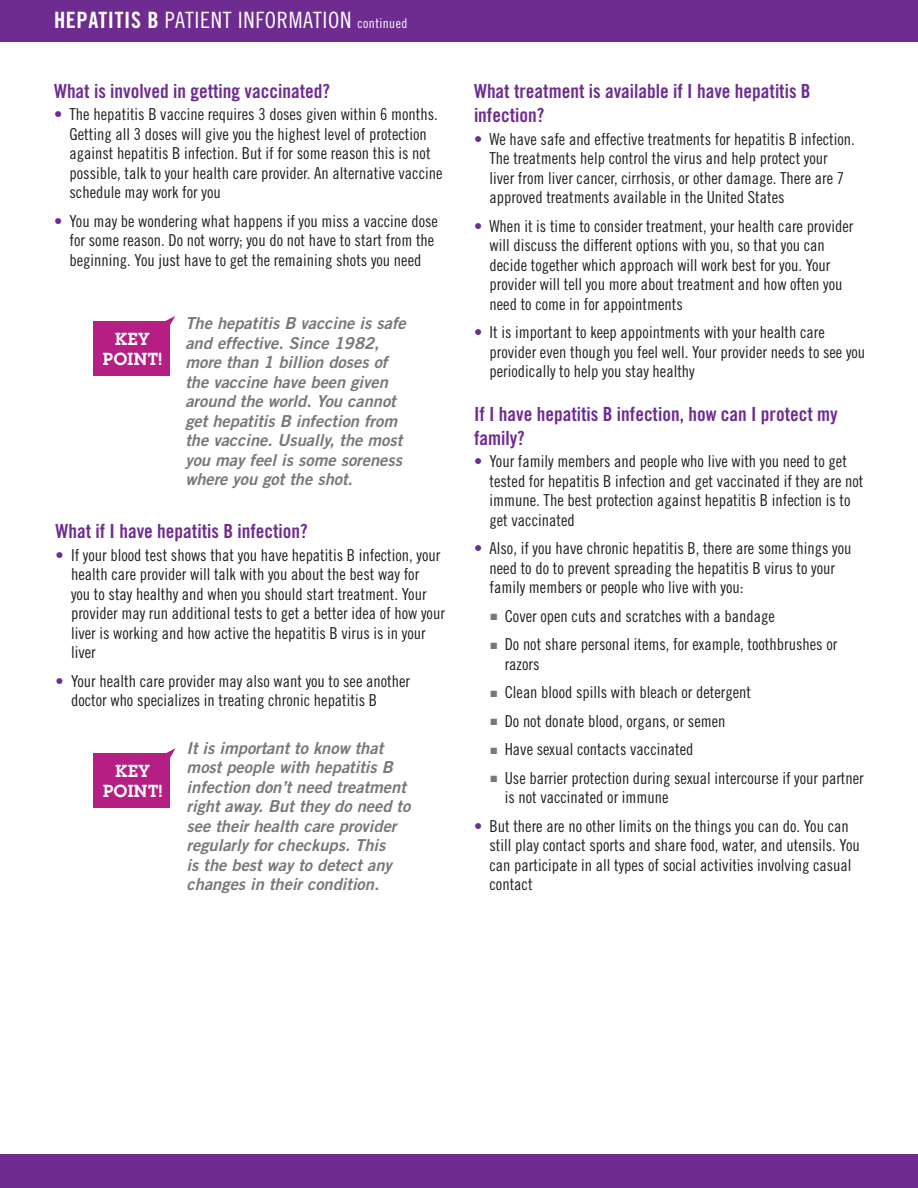
<style>
.page{position:relative;width:918px;height:1188px;background:#fff}
.page>*{position:absolute;margin:0;border:0;box-sizing:border-box;transform-origin:0 0}
.t1{font:22.5px "Trade Gothic Cond Eighteen";letter-spacing:.03em;color:#fff}
._1_heds{font:19.5px/24px "Trade Gothic Bold Cond Twenty";color:#6e2c91}
.BODY_COPY{font:600 17.1px/20px "Lubalin Graph";letter-spacing:.025em;color:#fff;text-align:center}
.BODY_COPY-2{font:16.5px/19.5px "Trade Gothic Cond Eighteen";color:#231f20}
.key_point{font:italic 16.5px/19.5px "Trade Gothic Bold Two";color:#76787b}
.s1{font-family:"Trade Gothic Bold Cond Twenty"}
.s2{font-size:13.5px}
.s3{color:#6e2c91}
.s4{color:#76787b}
</style>
<div class="page">
<div style="left:0;top:0;width:918px;height:41px;background:#6e2c91"></div>
<div style="left:0;top:1155px;width:918px;height:33px;background:#6e2c91"></div>
<svg style="left:159px;top:316px;width:16px;height:9px"></svg>
<div style="left:93px;top:322px;width:77px;height:54px;background:#b51e83"></div>
<svg style="left:159px;top:748px;width:17px;height:10px"></svg>
<div style="left:93px;top:754px;width:77px;height:54px;background:#b51e83"></div>
<p class="t1" style="left:54px;top:7px;width:355px"><span class="s1">HEPATITIS B</span> PATIENT INFORMATION <span class="s2">continued</span></p>
<p class="_1_heds" style="left:54px;top:79px;width:278px">What is involved in getting vaccinated?</p>
<p class="BODY_COPY-2" style="left:70px;top:104px;width:374px;text-indent:-16px"><span class="s3">•</span> The hepatitis B vaccine requires 3 doses given within 6 months.<br>Getting all 3 doses will give you the highest level of protection against hepatitis B infection. But if for some reason this is not possible, talk to your health care provider. An alternative vaccine schedule may work for you</p>
<p class="BODY_COPY-2" style="left:70px;top:211px;width:370px;text-indent:-16px"><span class="s3">•</span> You may be wondering what happens if you miss a vaccine dose for some reason. Do not worry; you do not have to start from the beginning. You just have to get the remaining shots you need</p>
<p class="BODY_COPY" style="left:103px;top:329px;width:60px">KEY<br>POINT!</p>
<p class="key_point" style="left:185px;top:313px;width:222px">The hepatitis B vaccine is safe and effective. Since 1982, more than 1 billion doses of the vaccine have been given around the world. You cannot get hepatitis B infection from the vaccine. Usually, the most you may feel is some soreness where you got the shot.</p>
<p class="_1_heds" style="left:56px;top:519px;width:254px">What if I have hepatitis B infection?</p>
<p class="BODY_COPY-2" style="left:71px;top:545px;width:375px;text-indent:-16px"><span class="s3">•</span> If your blood test shows that you have hepatitis B infection, your health care provider will talk with you about the best way for<br>you to stay healthy and when you should start treatment. Your provider may run additional tests to get a better idea of how your liver is working and how active the hepatitis B virus is in your liver</p>
<p class="BODY_COPY-2" style="left:71px;top:671px;width:341px;text-indent:-16px"><span class="s3">•</span> Your health care provider may also want you to see another doctor who specializes in treating chronic hepatitis B</p>
<p class="BODY_COPY" style="left:103px;top:761px;width:60px">KEY<br>POINT!</p>
<p class="key_point" style="left:187px;top:738px;width:225px">It is important to know that most people with hepatitis B infection don’t need treatment right away. But they do need to see their health care provider regularly for checkups. This<br>is the best way to detect any changes in their condition.</p>
<p class="_1_heds" style="left:474px;top:79px;width:338px">What treatment is available if I have hepatitis B infection?</p>
<p class="BODY_COPY-2" style="left:490px;top:129px;width:367px;text-indent:-16px"><span class="s3">•</span> We have safe and effective treatments for hepatitis B infection.<br>The treatments help control the virus and help protect your liver from liver cancer, cirrhosis, or other damage. There are 7 approved treatments available in the United States</p>
<p class="BODY_COPY-2" style="left:490px;top:216px;width:365px;text-indent:-16px"><span class="s3">•</span> When it is time to consider treatment, your health care provider will discuss the different options with you, so that you can decide together which approach will work best for you. Your provider will tell you more about treatment and how often you need to come in for appointments</p>
<p class="BODY_COPY-2" style="left:490px;top:322px;width:377px;text-indent:-16px"><span class="s3">•</span> It is important to keep appointments with your health care provider even though you feel well. Your provider needs to see you periodically to help you stay healthy</p>
<p class="_1_heds" style="left:474px;top:402px;width:365px">If I have hepatitis B infection, how can I protect my family?</p>
<p class="BODY_COPY-2" style="left:490px;top:451px;width:375px;text-indent:-16px"><span class="s3">•</span> Your family members and people who live with you need to get tested for hepatitis B infection and get vaccinated if they are not immune. The best protection against hepatitis B infection is to get vaccinated</p>
<p class="BODY_COPY-2" style="left:490px;top:538px;width:363px;text-indent:-16px"><span class="s3">•</span> Also, if you have chronic hepatitis B, there are some things you need to do to prevent spreading the hepatitis B virus to your family members or people who live with you:</p>
<p class="BODY_COPY-2" style="left:490px;top:606px;width:286px"><span class="s4">■</span> Cover open cuts and scratches with a bandage</p>
<p class="BODY_COPY-2" style="left:505px;top:634px;width:334px;text-indent:-14px"><span class="s4">■</span> Do not share personal items, for example, toothbrushes or razors</p>
<p class="BODY_COPY-2" style="left:490px;top:682px;width:262px"><span class="s4">■</span> Clean blood spills with bleach or detergent</p>
<p class="BODY_COPY-2" style="left:490px;top:711px;width:237px"><span class="s4">■</span> Do not donate blood, organs, or semen</p>
<p class="BODY_COPY-2" style="left:490px;top:739px;width:204px"><span class="s4">■</span> Have sexual contacts vaccinated</p>
<p class="BODY_COPY-2" style="left:505px;top:768px;width:361px;text-indent:-14px"><span class="s4">■</span> Use barrier protection during sexual intercourse if your partner is not vaccinated or immune</p>
<p class="BODY_COPY-2" style="left:490px;top:816px;width:372px;text-indent:-16px"><span class="s3">•</span> But there are no other limits on the things you can do. You can still play contact sports and share food, water, and utensils. You can participate in all types of social activities involving casual contact</p>
</div>
